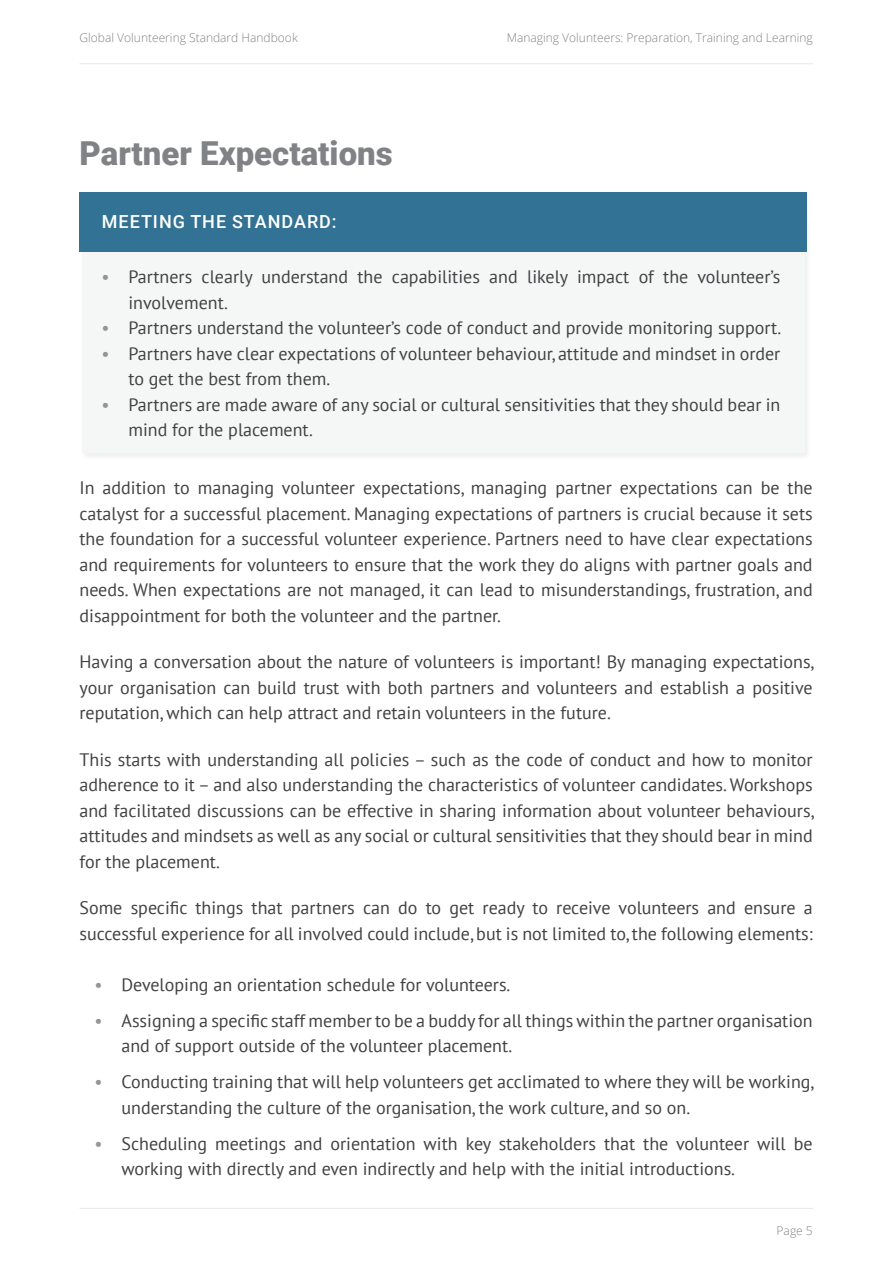
<style>
.page{position:relative;width:893px;height:1263px;background:#fff}
.page>*{position:absolute;margin:0;border:0;box-sizing:border-box;transform-origin:0 0}
.t1{font:900 33px "Roboto";color:#818285}
.t2{font:18px/25.5px "PT Sans";color:#414042}
.t3{font:500 18px "Roboto";letter-spacing:.055em;color:#fff}
.t4{font:300 12px "Open Sans";color:#808285}
.s1{color:#939598}
</style>
<div class="page">
<hr style="left:80px;top:63px;width:733px;height:1px;background:#e8e8e8">
<hr style="left:80px;top:1208px;width:733px;height:1px;background:#e8e8e8">
<div style="left:80px;top:216px;width:732px;height:245px;background:#f5f7f7"></div>
<div style="left:80px;top:192px;width:727px;height:60px;background:#327294"></div>
<p class="t4" style="left:80px;top:29px;width:220px">Global Volunteering Standard Handbook</p>
<p class="t4" style="left:507px;top:29px;width:308px">Managing Volunteers: Preparation, Training and Learning</p>
<h1 class="t1" style="left:80px;top:130px;width:315px">Partner Expectations</h1>
<p class="t3" style="left:102px;top:209px;width:236px">MEETING THE STANDARD:</p>
<p class="t2" style="left:128px;top:264px;width:653px;text-indent:-27px"><span class="s1">•</span> Partners clearly understand the capabilities and likely impact of the volunteer’s involvement.</p>
<p class="t2" style="left:101px;top:315px;width:681px"><span class="s1">•</span> Partners understand the volunteer’s code of conduct and provide monitoring support.</p>
<p class="t2" style="left:128px;top:340px;width:653px;text-indent:-27px"><span class="s1">•</span> Partners have clear expectations of volunteer behaviour, attitude and mindset in order to get the best from them.</p>
<p class="t2" style="left:128px;top:391px;width:653px;text-indent:-27px"><span class="s1">•</span> Partners are made aware of any social or cultural sensitivities that they should bear in mind for the placement.</p>
<p class="t2" style="left:80px;top:475px;width:735px;text-align:justify">In addition to managing volunteer expectations, managing partner expectations can be the catalyst for a successful placement. Managing expectations of partners is crucial because it sets the foundation for a successful volunteer experience. Partners need to have clear expectations and requirements for volunteers to ensure that the work they do aligns with partner goals and needs. When expectations are not managed, it can lead to misunderstandings, frustration, and disappointment for both the volunteer and the partner.</p>
<p class="t2" style="left:80px;top:649px;width:736px;text-align:justify">Having a conversation about the nature of volunteers is important! By managing expectations, your organisation can build trust with both partners and volunteers and establish a positive reputation, which can help attract and retain volunteers in the future.</p>
<p class="t2" style="left:80px;top:746px;width:736px;text-align:justify">This starts with understanding all policies – such as the code of conduct and how to monitor adherence to it – and also understanding the characteristics of volunteer candidates. Workshops and facilitated discussions can be effective in sharing information about volunteer behaviours, attitudes and mindsets as well as any social or cultural sensitivities that they should bear in mind for the placement.</p>
<p class="t2" style="left:80px;top:895px;width:735px">Some specific things that partners can do to get ready to receive volunteers and ensure a successful experience for all involved could include, but is not limited to, the following elements:</p>
<p class="t2" style="left:94px;top:971px;width:417px"><span class="s1">•</span> Developing an orientation schedule for volunteers.</p>
<p class="t2" style="left:121px;top:1007px;width:693px;text-indent:-27px"><span class="s1">•</span> Assigning a specific staff member to be a buddy for all things within the partner organisation and of support outside of the volunteer placement.</p>
<p class="t2" style="left:121px;top:1069px;width:694px;text-indent:-27px"><span class="s1">•</span> Conducting training that will help volunteers get acclimated to where they will be working, understanding the culture of the organisation, the work culture, and so on.</p>
<p class="t2" style="left:121px;top:1130px;width:693px;text-indent:-27px"><span class="s1">•</span> Scheduling meetings and orientation with key stakeholders that the volunteer will be working with directly and even indirectly and help with the initial introductions.</p>
<p class="t4" style="left:777px;top:1222px;width:38px">Page 5</p>
</div>
